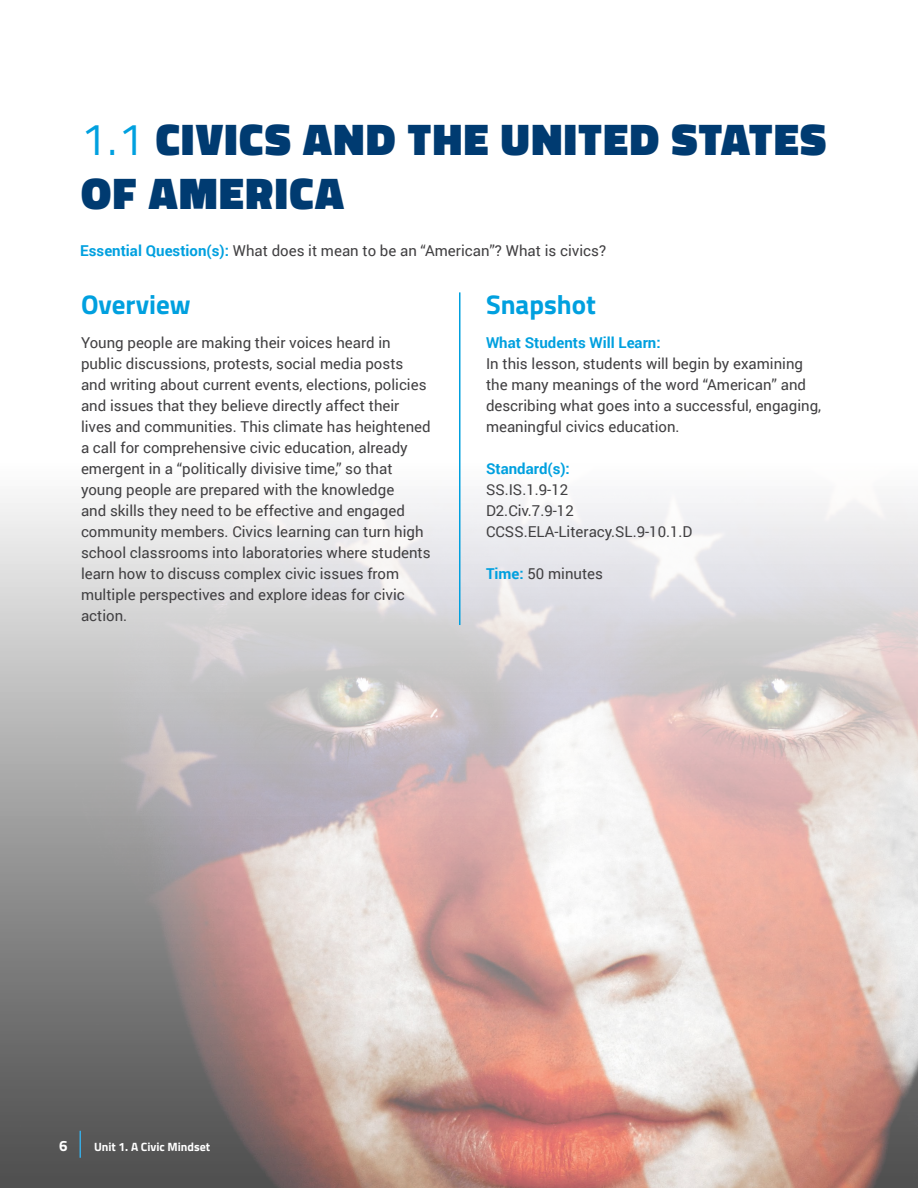
<style>
.page{position:relative;width:918px;height:1188px;background:#fff}
.page>*{position:absolute;margin:0;border:0;box-sizing:border-box;transform-origin:0 0}
.t1{font:900 45px/54px "Titillium";letter-spacing:.035em;color:#003b71}
.t2{font:700 27px "Titillium Web";color:#00a0df}
.t3{font:15px/21px "Roboto";color:#414042}
.t4{font:700 15px "Roboto";color:#00a0df}
.t5{font:700 15px "Titillium";color:#fff}
.t6{font:700 12px "Titillium";color:#fff}
.s1{font-weight:400;color:#00a0df}
.s2{font-weight:700;color:#00a0df}
</style>
<div class="page">
<img style="left:0;top:462px;width:918px;height:726px">
<svg style="left:80px;top:1131px;width:1px;height:27px"></svg>
<hr style="left:459px;top:292px;width:1px;height:333px;background:#00a0df">
<h1 class="t1" style="left:81px;top:113px;width:747px"><span class="s1">1.1</span> CIVICS AND THE UNITED STATES<br>OF AMERICA</h1>
<p class="t3" style="left:80px;top:240px;width:527px"><span class="s2">Essential Question(s):</span> What does it mean to be an “American”? What is civics?</p>
<h2 class="t2" style="left:81px;top:284px;width:111px">Overview</h2>
<p class="t3" style="left:81px;top:332px;width:351px">Young people are making their voices heard in public discussions, protests, social media posts and writing about current events, elections, policies and issues that they believe directly affect their lives and communities. This climate has heightened a call for comprehensive civic education, already emergent in a “politically divisive time,” so that young people are prepared with the knowledge<br>and skills they need to be effective and engaged community members. Civics learning can turn high school classrooms into laboratories where students learn how to discuss complex civic issues from multiple perspectives and explore ideas for civic action.</p>
<h2 class="t2" style="left:486px;top:284px;width:111px">Snapshot</h2>
<p class="t4" style="left:486px;top:332px;width:176px">What Students Will Learn:</p>
<p class="t3" style="left:486px;top:353px;width:337px">In this lesson, students will begin by examining the many meanings of the word “American” and describing what goes into a successful, engaging, meaningful civics education.</p>
<p class="t4" style="left:486px;top:458px;width:85px">Standard(s):</p>
<p class="t3" style="left:486px;top:479px;width:208px">SS.IS.1.9-12<br>D2.Civ.7.9-12<br>CCSS.ELA-Literacy.SL.9-10.1.D</p>
<p class="t3" style="left:486px;top:563px;width:119px"><span class="s2">Time:</span> 50 minutes</p>
<p class="t5" style="left:59px;top:1135px;width:10px">6</p>
<p class="t6" style="left:94px;top:1138px;width:118px">Unit 1. A Civic Mindset</p>
</div>
